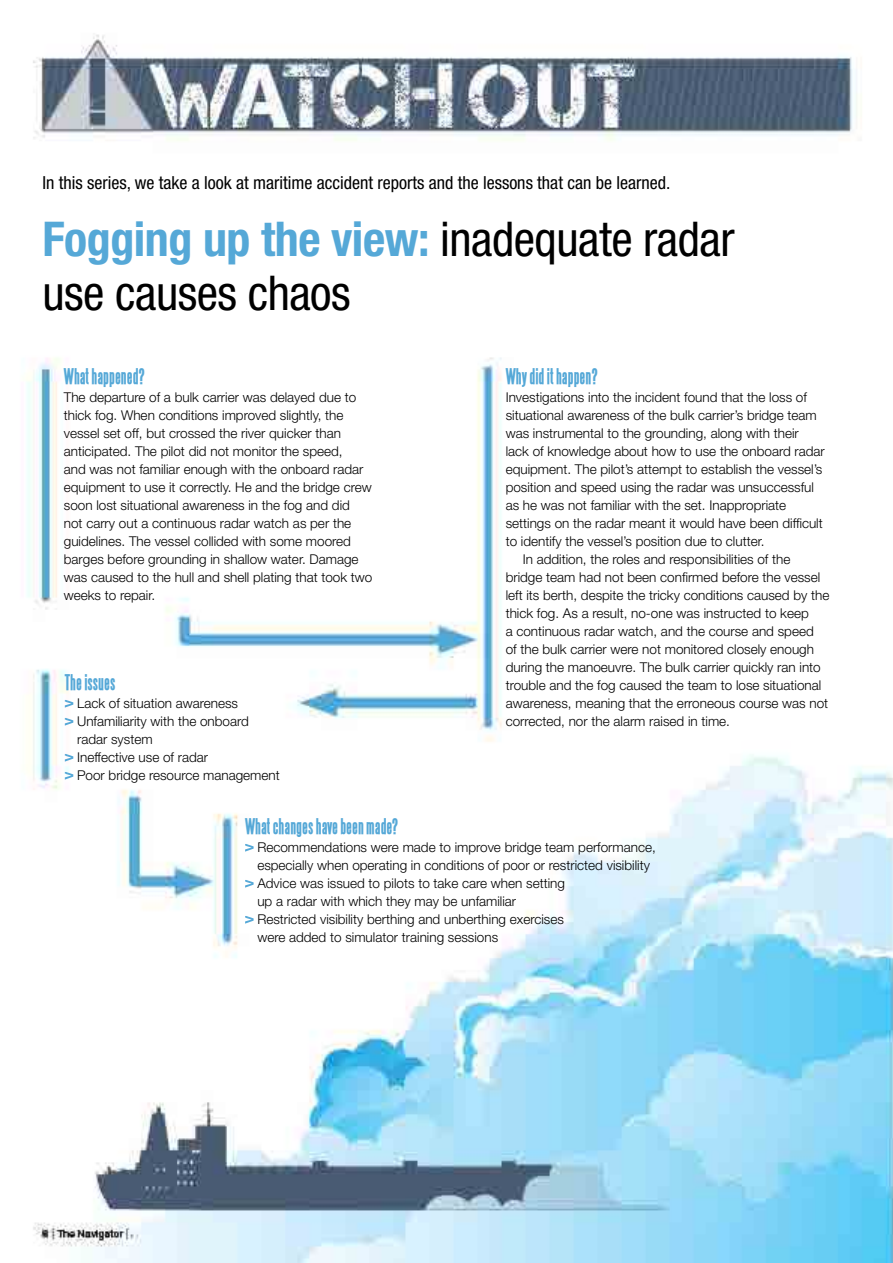
<style>
.page{position:relative;width:893px;height:1263px;background:#fff}
.page>*{position:absolute;margin:0;border:0;box-sizing:border-box;transform-origin:0 0}
.t1{font:condensed 48px/54px "Helvetica Neue LT Std";letter-spacing:-.01em;color:#000}
.t2{font:700 19.5px "Steelfish";color:#55a8d7}
.t3{font:condensed 18px "Helvetica Neue LT Std";color:#000}
.t4{font:300 13.5px/18px "Helvetica Neue LT Std";color:#000}
.s1{font-weight:700;color:#55a8d7}
</style>
<div class="page">
<img style="left:27px;top:34px;width:866px;height:1229px">
<svg style="left:65px;top:700px;width:8px;height:8px"></svg>
<svg style="left:65px;top:718px;width:8px;height:8px"></svg>
<svg style="left:65px;top:754px;width:8px;height:8px"></svg>
<svg style="left:65px;top:772px;width:8px;height:8px"></svg>
<svg style="left:245px;top:844px;width:9px;height:8px"></svg>
<svg style="left:245px;top:880px;width:9px;height:8px"></svg>
<svg style="left:245px;top:916px;width:9px;height:8px"></svg>
<h3 class="t3" style="left:43px;top:172px;width:629px">In this series, we take a look at maritime accident reports and the lessons that can be learned.</h3>
<h1 class="t1" style="left:43px;top:211px;width:694px"><span class="s1">Fogging up the view:</span> inadequate radar use causes chaos</h1>
<h2 class="t2" style="left:64px;top:365px;width:83px">What happened?</h2>
<p class="t4" style="left:64px;top:387px;width:310px">The departure of a bulk carrier was delayed due to thick fog. When conditions improved slightly, the vessel set off, but crossed the river quicker than anticipated. The pilot did not monitor the speed,<br>and was not familiar enough with the onboard radar equipment to use it correctly. He and the bridge crew soon lost situational awareness in the fog and did<br>not carry out a continuous radar watch as per the guidelines. The vessel collided with some moored barges before grounding in shallow water. Damage was caused to the hull and shell plating that took two weeks to repair.</p>
<h2 class="t2" style="left:65px;top:671px;width:52px">The issues</h2>
<p class="t4" style="left:77px;top:693px;width:204px">Lack of situation awareness<br>Unfamiliarity with the onboard radar system<br>Ineffective use of radar<br>Poor bridge resource management</p>
<h2 class="t2" style="left:506px;top:365px;width:94px">Why did it happen?</h2>
<p class="t4" style="left:506px;top:387px;width:303px">Investigations into the incident found that the loss of</p>
<p class="t4" style="left:506px;top:405px;width:313px">situational awareness of the bulk carrier’s bridge team</p>
<p class="t4" style="left:506px;top:423px;width:295px">was instrumental to the grounding, along with their</p>
<p class="t4" style="left:506px;top:441px;width:321px">lack of knowledge about how to use the onboard radar</p>
<p class="t4" style="left:506px;top:459px;width:318px">equipment. The pilot’s attempt to establish the vessel’s</p>
<p class="t4" style="left:506px;top:477px;width:310px">position and speed using the radar was unsuccessful</p>
<p class="t4" style="left:506px;top:495px;width:282px">as he was not familiar with the set. Inappropriate</p>
<p class="t4" style="left:506px;top:513px;width:319px">settings on the radar meant it would have been difficult</p>
<p class="t4" style="left:506px;top:531px;width:260px">to identify the vessel’s position due to clutter.</p>
<p class="t4" style="left:523px;top:549px;width:269px">In addition, the roles and responsibilities of the</p>
<p class="t4" style="left:506px;top:567px;width:316px">bridge team had not been confirmed before the vessel</p>
<p class="t4" style="left:506px;top:585px;width:325px">left its berth, despite the tricky conditions caused by the</p>
<p class="t4" style="left:506px;top:603px;width:305px">thick fog. As a result, no-one was instructed to keep</p>
<p class="t4" style="left:506px;top:621px;width:310px">a continuous radar watch, and the course and speed</p>
<p class="t4" style="left:506px;top:639px;width:310px">of the bulk carrier were not monitored closely enough</p>
<p class="t4" style="left:506px;top:657px;width:317px">during the manoeuvre. The bulk carrier quickly ran into</p>
<p class="t4" style="left:506px;top:675px;width:317px">trouble and the fog caused the team to lose situational</p>
<p class="t4" style="left:506px;top:693px;width:324px">awareness, meaning that the erroneous course was not</p>
<p class="t4" style="left:506px;top:711px;width:226px">corrected, nor the alarm raised in time.</p>
<h2 class="t2" style="left:245px;top:815px;width:155px">What changes have been made?</h2>
<p class="t4" style="left:257px;top:837px;width:400px">Recommendations were made to improve bridge team performance, especially when operating in conditions of poor or restricted visibility Advice was issued to pilots to take care when setting<br>up a radar with which they may be unfamiliar<br>Restricted visibility berthing and unberthing exercises<br>were added to simulator training sessions</p>
</div>
